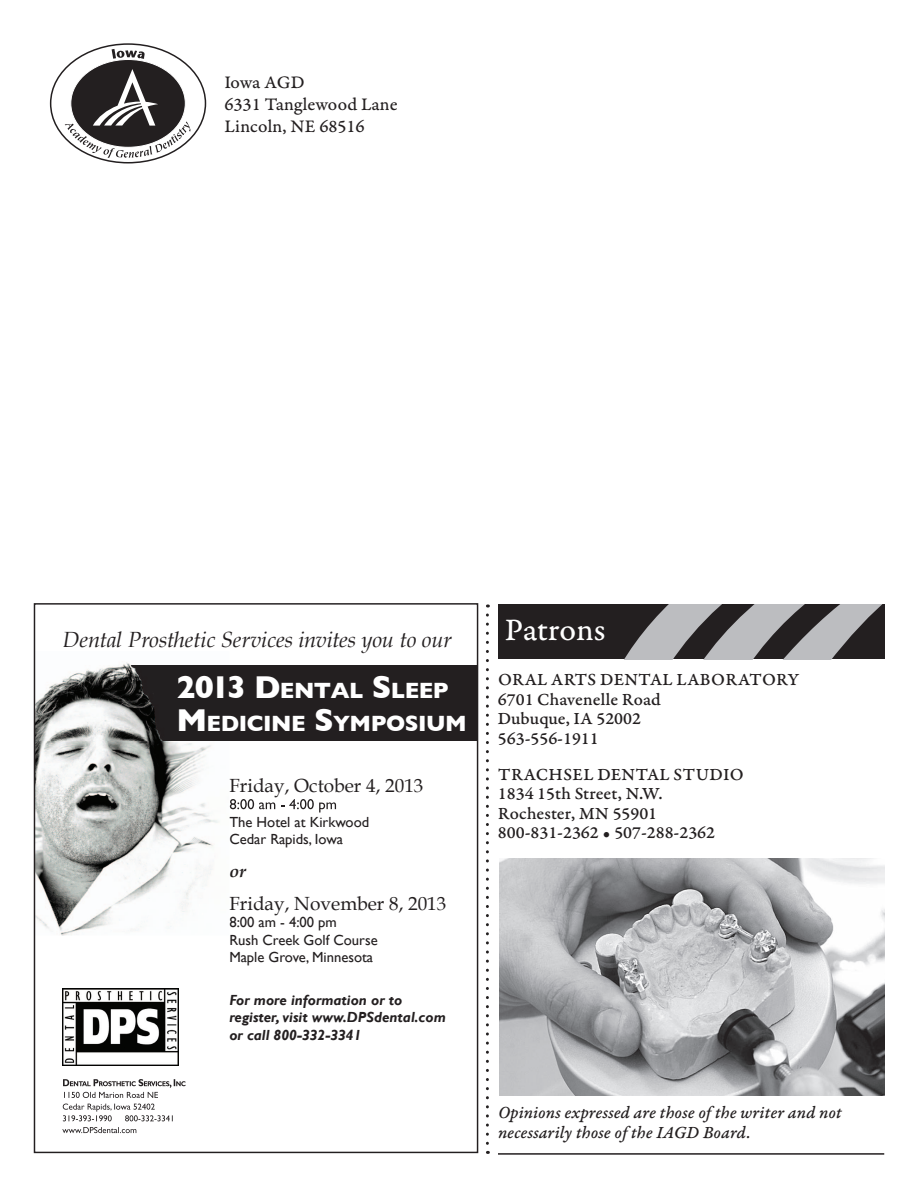
<style>
.page{position:relative;width:918px;height:1188px;background:#fff}
.page>*{position:absolute;margin:0;border:0;box-sizing:border-box;transform-origin:0 0}
.t1{font:33px "Garamond Premr Pro Capt";color:#fff}
.t2{font:700 22.5px/32.8px "Gill Sans";letter-spacing:-.02em;color:#fff}
.t3{font:italic 22.05px "Book Antiqua";letter-spacing:-.01em;color:#231f20}
.t4{font:19.05px "Book Antiqua";color:#231f20}
.t5{font:18.6px/22px "Garamond Premr Pro Capt";color:#231f20}
.t6{font:18px/19.5px "Garamond Premr Pro Med Capt";color:#231f20}
.t7{font:18px/19.5px "Garamond Premr Pro Med It Capt";color:#231f20}
.t8{font:italic 700 17.55px "Book Antiqua";color:#231f20}
.t9{font:14.7px/17.5px "Gill Sans";color:#231f20}
.t10{font:italic 700 14.7px/17.5px "Gill Sans";color:#231f20}
.s1{font-size:32.25px}
</style>
<div class="page">
<svg style="left:486px;top:615px;width:3px;height:539px"></svg>
<div style="left:71px;top:60px;width:114px;height:87px;background:#231f20;border-radius:50%"></div>
<svg style="left:65px;top:69px;width:126px;height:89px"></svg>
<svg style="left:112px;top:49px;width:33px;height:10px"></svg>
<div style="left:498px;top:604px;width:386px;height:55px;background:#231f20"></div>
<svg style="left:624px;top:605px;width:258px;height:54px"></svg>
<hr style="left:498px;top:1153px;width:386px;height:2px;background:#231f20">
<img style="left:499px;top:858px;width:385px;height:237px">
<div style="left:34px;top:666px;width:444px;height:75px;background:#231f20"></div>
<svg style="left:230px;top:799px;width:45px;height:10px"></svg>
<svg style="left:281px;top:799px;width:55px;height:14px"></svg>
<img style="left:36px;top:662px;width:193px;height:273px">
<img style="left:36px;top:666px;width:193px;height:75px">
<svg style="left:62px;top:1127px;width:74px;height:6px"></svg>
<svg style="left:63px;top:1104px;width:110px;height:17px"></svg>
<svg style="left:63px;top:1079px;width:123px;height:19px"></svg>
<img style="left:62px;top:988px;width:116px;height:77px">
<p class="t5" style="left:224px;top:71px;width:175px">iowa aGD<br>6331 tanglewood lane lincoln, ne 68516</p>
<p class="t3" style="left:63px;top:627px;width:390px">Dental Prosthetic Services invites you to our</p>
<p class="t2" style="left:176px;top:674px;width:292px"><span class="s1">2013 D</span>ENTAL <span class="s1">S</span>LEEP<br><span class="s1">M</span>EDICINE <span class="s1">S</span>YMPOSIUM</p>
<p class="t4" style="left:229px;top:773px;width:196px">Friday, October 4, 2013</p>
<p class="t9" style="left:229px;top:813px;width:141px">The Hotel at Kirkwood<br>Cedar Rapids, Iowa</p>
<p class="t8" style="left:229px;top:861px;width:18px">or</p>
<p class="t4" style="left:229px;top:891px;width:218px">Friday, November 8, 2013</p>
<p class="t9" style="left:229px;top:914px;width:150px">8:00 am - 4:00 pm<br>Rush Creek Golf Course<br>Maple Grove, Minnesota</p>
<p class="t10" style="left:229px;top:991px;width:218px">For more information or to register, visit www.DPSdental.com or call 800-332-3341</p>
<h1 class="t1" style="left:505px;top:610px;width:102px">Patrons</h1>
<p class="t6" style="left:498px;top:670px;width:303px">ORAL ARTS DENTAL LABORATORY<br>6701 Chavenelle Road<br>Dubuque, IA 52002<br>563-556-1911</p>
<p class="t6" style="left:498px;top:765px;width:247px">TRACHSEL DENTAL STUDIO<br>1834 15th Street, N.W.<br>Rochester, MN 55901<br>800-831-2362 • 507-288-2362</p>
<p class="t7" style="left:498px;top:1104px;width:345px">Opinions expressed are those of the writer and not necessarily those of the IAGD Board.</p>
</div>
